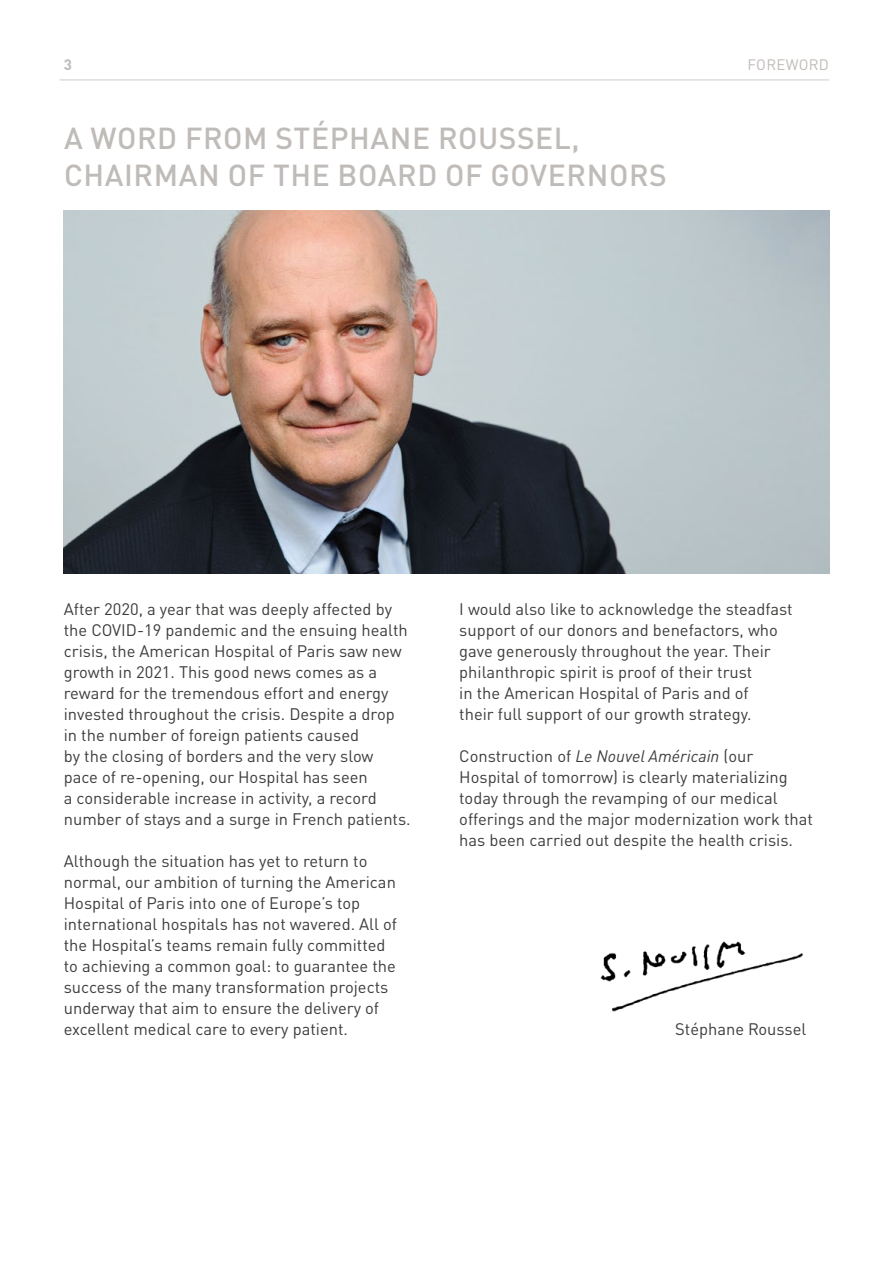
<style>
.page{position:relative;width:893px;height:1263px;background:#fff}
.page>*{position:absolute;margin:0;border:0;box-sizing:border-box;transform-origin:0 0}
.t1{font:500 30px "DIN Pro";letter-spacing:.02em;color:#bfbbb8}
.TEXTE{font:16.5px/21px "DIN Pro";color:#3c3c3b}
.t2{font:15px "DIN Pro";letter-spacing:.02em;color:#bfbbb8}
.t3{font:700 15px "DIN Pro";color:#bfbbb8}
.s1{font-style:italic}
</style>
<div class="page">
<img style="left:64px;top:211px;width:765px;height:362px">
<hr style="left:60px;top:79px;width:769px;height:2px;background:#dfdddc">
<img style="left:600px;top:941px;width:203px;height:71px">
<p class="t3" style="left:64px;top:52px;width:10px">3</p>
<p class="t1" style="left:64px;top:114px;width:517px">A WORD FROM STÉPHANE ROUSSEL,</p>
<p class="t1" style="left:64px;top:151px;width:604px">CHAIRMAN OF THE BOARD OF GOVERNORS</p>
<p class="t2" style="left:748px;top:53px;width:83px">FOREWORD</p>
<p class="TEXTE" style="left:64px;top:597px;width:348px">After 2020, a year that was deeply affected by the COVID-19 pandemic and the ensuing health crisis, the American Hospital of Paris saw new growth in 2021. This good news comes as a reward for the tremendous effort and energy invested throughout the crisis. Despite a drop in the number of foreign patients caused<br>by the closing of borders and the very slow pace of re-opening, our Hospital has seen<br>a considerable increase in activity, a record number of stays and a surge in French patients.</p>
<p class="TEXTE" style="left:64px;top:849px;width:335px">Although the situation has yet to return to normal, our ambition of turning the American Hospital of Paris into one of Europe’s top international hospitals has not wavered. All of the Hospital’s teams remain fully committed to achieving a common goal: to guarantee the success of the many transformation projects underway that aim to ensure the delivery of excellent medical care to every patient.</p>
<p class="TEXTE" style="left:459px;top:597px;width:335px">I would also like to acknowledge the steadfast support of our donors and benefactors, who gave generously throughout the year. Their philanthropic spirit is proof of their trust<br>in the American Hospital of Paris and of<br>their full support of our growth strategy.</p>
<p class="TEXTE" style="left:459px;top:744px;width:355px">Construction of <span class="s1">Le Nouvel Américain</span> (our Hospital of tomorrow) is clearly materializing today through the revamping of our medical offerings and the major modernization work that has been carried out despite the health crisis.</p>
<p class="TEXTE" style="left:675px;top:1017px;width:133px">Stéphane Roussel</p>
</div>
